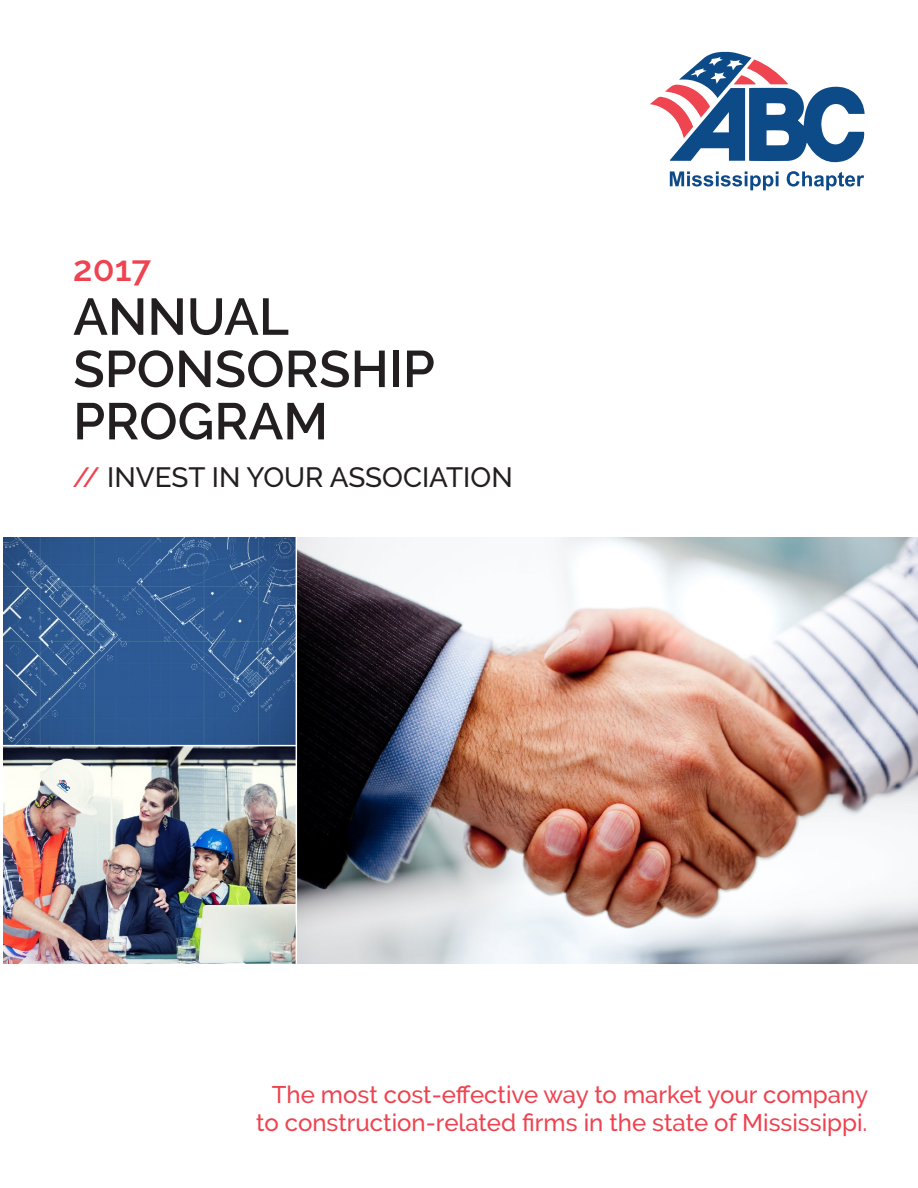
<style>
.page{position:relative;width:918px;height:1188px;background:#fff}
.page>*{position:absolute;margin:0;border:0;box-sizing:border-box;transform-origin:0 0}
.t1{font:600 51.45px/52.3px "Raleway";color:#231f20}
.t2{font:600 35.7px "Raleway";color:#ee4350}
.t3{font:500 27.75px "Raleway";color:#231f20}
.t4{font:500 24px/28.8px "Raleway";color:#ee4350;text-align:right}
.s1{color:#ee4350}
</style>
<div class="page">
<svg style="left:650px;top:52px;width:215px;height:138px"></svg>
<img style="left:3px;top:746px;width:293px;height:218px">
<img style="left:297px;top:537px;width:621px;height:427px">
<img style="left:3px;top:537px;width:293px;height:208px">
<svg style="left:57px;top:780px;width:13px;height:13px"></svg>
<h2 class="t2" style="left:73px;top:248px;width:80px">2017</h2>
<h1 class="t1" style="left:73px;top:291px;width:363px">ANNUAL<br>SPONSORSHIP<br>PROGRAM</h1>
<p class="t3" style="left:72px;top:461px;width:442px"><span class="s1">//</span> INVEST IN YOUR ASSOCIATION</p>
<p class="t4" style="left:256px;top:1080px;width:614px">The most cost-effective way to market your company to construction-related firms in the state of Mississippi.</p>
</div>
